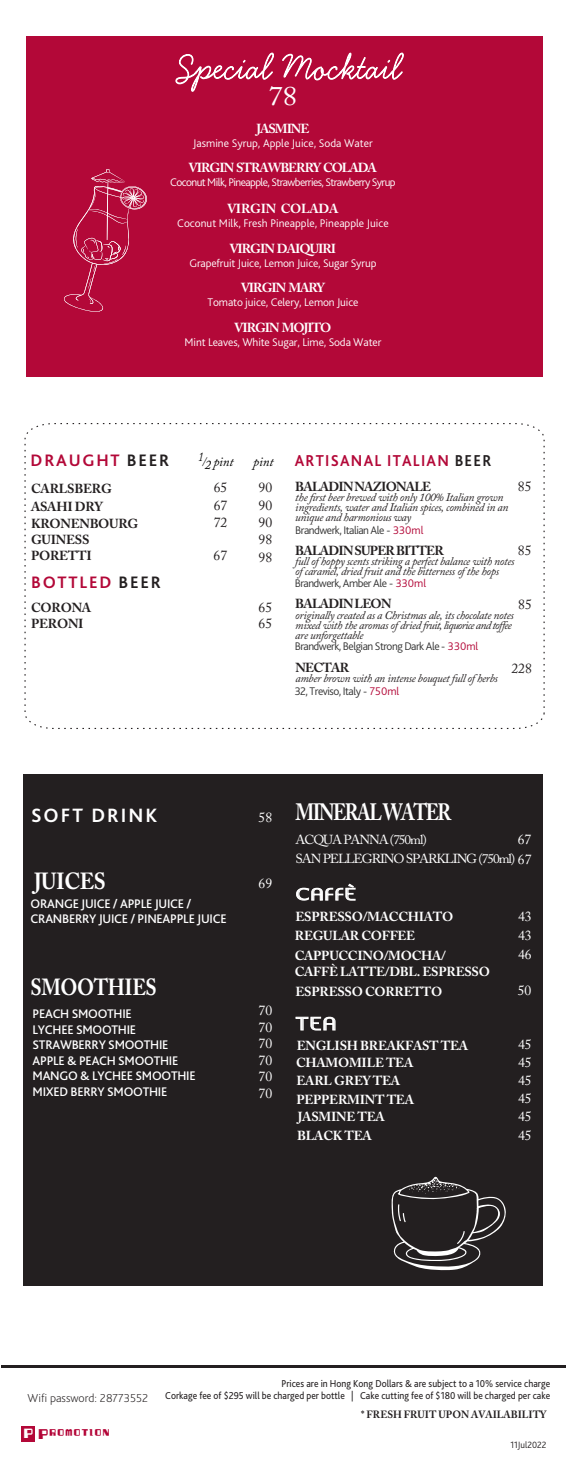
<style>
.page{position:relative;width:566px;height:1463px;background:#fff}
.page>*{position:absolute;margin:0;border:0;box-sizing:border-box;transform-origin:0 0}
.t1{font:26.7px "Adobe Caslon";color:#fff;scale:1.07 1}
.t2{font:700 23.55px "Adobe Caslon Pro";letter-spacing:-.08em;color:#fff;scale:.81 1}
.t3{font:700 23.1px "Adobe Caslon Pro";letter-spacing:-.02em;color:#fff;scale:.85 1}
.t4{font:700 23.1px "Adobe Caslon Pro";letter-spacing:-.02em;color:#fff;scale:.9 1}
.t5{font:700 20.25px "Bliss 2";letter-spacing:.1em;color:#fff}
.t6{font:700 17.4px "Bliss 2";letter-spacing:.1em;color:#b30838}
.t7{font:17.1px "Amerika Sans";color:#fff;scale:1.12 1}
.t8{font:700 16.5px "Bliss 2";letter-spacing:.08em;color:#b30838;scale:.93 1}
.t9{font:15.9px "Amerika Sans";letter-spacing:.1em;color:#fff;scale:1.15 1}
.t10{font:13.8px/16.5px "Adobe Caslon";color:#fff;text-align:justify}
.t11{font:13.8px/17.4px "Adobe Caslon";color:#231f20;text-align:justify}
.t12{font:13.2px "Alpha Test JL";letter-spacing:.1em;color:#b30437;scale:.9 1}
.t13{font:700 13.05px/18.5px "Adobe Caslon Pro";letter-spacing:-.02em;color:#fff}
.t14{font:500 13.05px/15.6px "Bliss 2";letter-spacing:-.02em;color:#fff}
.t15{font:700 13.05px "Adobe Caslon Pro";letter-spacing:-.08em;color:#fff}
.t16{font:700 13.05px/15.6px "Adobe Caslon Pro";letter-spacing:-.02em;color:#231f20}
.t17{font:13.05px "Adobe Caslon Pro";letter-spacing:-.08em;color:#fff}
.t18{font:700 13.05px "Adobe Caslon Pro";letter-spacing:-.06em;color:#231f20}
.t19{font:italic 13.05px "Adobe Caslon Pro";letter-spacing:-.005em;color:#000;scale:.74 1}
.t20{font:italic 13.05px "Adobe Caslon Pro";letter-spacing:-.005em;color:#000}
.t21{font:200 12px "Bliss 2";color:#231f20}
.t22{font:italic 11.55px/10.2px "Adobe Caslon Pro";letter-spacing:-.025em;color:#231f20}
.t23{font:300 11.55px "Bliss 2";letter-spacing:-.01em;color:#fff}
.t24{font:300 11.55px "Bliss 2";letter-spacing:-.045em;color:#333}
.t25{font:300 11.55px "Bliss 2";letter-spacing:-.05em;color:#fff}
.t26{font:10.5px/12px "Bliss 2";color:#231f20;text-align:right;scale:.91 1}
.t27{font:700 10.5px "Adobe Caslon Pro";color:#231f20;scale:.96 1}
.t28{font:300 9.6px "Bliss 2";color:#231f20;scale:.96 1}
.s1{color:#231f20}
.s2{color:#b30838}
.s3{font-family:"Adobe Caslon";font-size:13.8px}
.s4{font-size:12.45px;color:#fff}
</style>
<div class="page">
<div style="left:26px;top:36px;width:516px;height:340px;background:#b30838"></div>
<div style="left:23px;top:774px;width:519px;height:512px;background:#231f20"></div>
<hr style="left:1px;top:1365px;width:565px;height:2px;background:#231f20">
<svg style="left:391px;top:1176px;width:115px;height:94px"></svg>
<svg style="left:64px;top:169px;width:83px;height:143px"></svg>
<svg style="left:175px;top:52px;width:99px;height:40px"></svg>
<svg style="left:282px;top:52px;width:122px;height:29px"></svg>
<svg style="left:296px;top:884px;width:59px;height:16px"></svg>
<svg style="left:295px;top:1017px;width:40px;height:13px"></svg>
<svg style="left:24px;top:423px;width:521px;height:306px"></svg>
<div style="left:21px;top:1426px;width:14px;height:15px;background:#b30838"></div>
<h1 class="t1" style="left:268px;top:80px;width:28px">78</h1>
<p class="t15" style="left:256px;top:121px;width:54px">JASMINE</p>
<p class="t23" style="left:193px;top:136px;width:181px">Jasmine Syrup, Apple Juice, Soda Water</p>
<p class="t15" style="left:189px;top:160px;width:189px">VIRGIN STRAWBERRY COLADA</p>
<p class="t25" style="left:170px;top:175px;width:227px">Coconut Milk, Pineapple, Strawberries, Strawberry Syrup</p>
<p class="t13" style="left:227px;top:200px;width:113px">VIRGIN COLADA</p>
<p class="t23" style="left:177px;top:216px;width:213px">Coconut Milk, Fresh Pineapple, Pineapple Juice</p>
<p class="t15" style="left:230px;top:241px;width:108px">VIRGIN DAIQUIRI</p>
<p class="t23" style="left:189px;top:256px;width:188px">Grapefruit Juice, Lemon Juice, Sugar Syrup</p>
<p class="t15" style="left:241px;top:280px;width:85px">VIRGIN MARY</p>
<p class="t23" style="left:207px;top:295px;width:152px">Tomato juice, Celery, Lemon Juice</p>
<p class="t15" style="left:234px;top:319px;width:98px">VIRGIN MOJITO</p>
<p class="t23" style="left:184px;top:335px;width:198px">Mint Leaves, White Sugar, Lime, Soda Water</p>
<h3 class="t6" style="left:31px;top:449px;width:140px">DRAUGHT <span class="s1">BEER</span></h3>
<p class="t19" style="left:198px;top:453px;width:49px">1/2 pint</p>
<p class="t20" style="left:253px;top:453px;width:22px">pint</p>
<h3 class="t8" style="left:295px;top:450px;width:213px">ARTISANAL ITALIAN <span class="s1">BEER</span></h3>
<p class="t16" style="left:31px;top:481px;width:82px">CARLSBERG</p>
<p class="t16" style="left:31px;top:497px;width:109px;line-height:17.5px">ASAHI DRY<br>KRONENBOURG</p>
<p class="t16" style="left:31px;top:531px;width:62px">GUINESS<br>PORETTI</p>
<h3 class="t6" style="left:31px;top:571px;width:131px">BOTTLED <span class="s1">BEER</span></h3>
<p class="t11" style="left:214px;top:479px;width:15px">65</p>
<p class="t11" style="left:258px;top:479px;width:15px">90</p>
<p class="t11" style="left:214px;top:496px;width:15px">67</p>
<p class="t11" style="left:258px;top:496px;width:15px">90</p>
<p class="t11" style="left:214px;top:514px;width:15px">72</p>
<p class="t11" style="left:258px;top:514px;width:15px">90<br>98<br>98</p>
<p class="t11" style="left:213px;top:547px;width:15px">67</p>
<p class="t18" style="left:295px;top:478px;width:137px">BALADIN NAZIONALE</p>
<p class="t22" style="left:295px;top:491px;width:214px">the first beer brewed with only 100% Italian grown ingredients, water and Italian spices, combined in an unique and harmonious way</p>
<p class="t24" style="left:295px;top:523px;width:130px">Brandwerk, Italian Ale - <span class="s2">330ml</span></p>
<p class="t11" style="left:518px;top:478px;width:15px">85</p>
<p class="t11" style="left:517px;top:541px;width:15px">85</p>
<p class="t18" style="left:295px;top:542px;width:150px">BALADIN SUPER BITTER</p>
<p class="t22" style="left:295px;top:556px;width:221px">full of hoppy scents striking a perfect balance with notes of caramel, dried fruit and the bitterness of the hops</p>
<p class="t24" style="left:295px;top:576px;width:133px">Brandwerk, Amber Ale - <span class="s2">330ml</span></p>
<p class="t16" style="left:31px;top:600px;width:62px">CORONA<br>PERONI</p>
<p class="t11" style="left:258px;top:600px;width:15px;line-height:15.8px">65<br>65</p>
<p class="t18" style="left:295px;top:596px;width:98px">BALADIN LEON</p>
<p class="t22" style="left:295px;top:609px;width:220px">originally created as a Christmas ale, its chocolate notes mixed with the aromas of dried fruit, liquorice and toffee are unforgettable</p>
<p class="t11" style="left:518px;top:596px;width:15px">85</p>
<p class="t24" style="left:295px;top:639px;width:185px">Brandwerk, Belgian Strong Dark Ale - <span class="s2">330ml</span></p>
<p class="t16" style="left:295px;top:660px;width:55px">NECTAR</p>
<p class="t22" style="left:295px;top:673px;width:204px">amber brown with an intense bouquet full of herbs</p>
<p class="t24" style="left:295px;top:684px;width:106px">32, Treviso, Italy - <span class="s2">750ml</span></p>
<p class="t11" style="left:511px;top:659px;width:22px">228</p>
<h3 class="t5" style="left:31px;top:802px;width:128px">SOFT DRINK</h3>
<h2 class="t2" style="left:295px;top:798px;width:194px">MINERAL WATER</h2>
<p class="t10" style="left:258px;top:809px;width:15px">58</p>
<h3 class="t4" style="left:34px;top:867px;width:81px">JUICES</h3>
<p class="t14" style="left:31px;top:895px;width:197px">ORANGE JUICE / APPLE JUICE /<br>CRANBERRY JUICE / PINEAPPLE JUICE</p>
<h3 class="t3" style="left:31px;top:974px;width:150px">SMOOTHIES</h3>
<p class="t14" style="left:33px;top:1005px;width:165px">PEACH SMOOTHIE<br>LYCHEE SMOOTHIE<br>STRAWBERRY SMOOTHIE<br>APPLE &amp; PEACH SMOOTHIE<br>MANGO &amp; LYCHEE SMOOTHIE<br>MIXED BERRY SMOOTHIE</p>
<p class="t10" style="left:258px;top:875px;width:15px">69</p>
<p class="t10" style="left:258px;top:1002px;width:15px">70<br>70<br>70<br>70<br>70<br>70</p>
<p class="t17" style="left:295px;top:831px;width:133px">ACQUA PANNA (750ml)</p>
<p class="t10" style="left:517px;top:831px;width:15px">67</p>
<p class="t17" style="left:295px;top:850px;width:237px">SAN PELLEGRINO SPARKLING (750ml) <span class="s3">67</span></p>
<h3 class="t9" style="left:295px;top:884px;width:53px">CAFFÈ</h3>
<p class="t13" style="left:295px;top:907px;width:159px">ESPRESSO/MACCHIATO</p>
<p class="t13" style="left:295px;top:948px;width:197px;line-height:15.6px">CAPPUCCINO/MOCHA/<br>CAFFÈ LATTE/DBL. ESPRESSO</p>
<p class="t13" style="left:295px;top:926px;width:122px">REGULAR COFFEE</p>
<p class="t13" style="left:295px;top:982px;width:148px">ESPRESSO CORRETTO</p>
<h3 class="t7" style="left:295px;top:1013px;width:37px">TEA</h3>
<p class="t13" style="left:297px;top:1036px;width:173px">ENGLISH BREAKFAST TEA</p>
<p class="t13" style="left:296px;top:1053px;width:119px">CHAMOMILE TEA<br>EARL GREY TEA<br>PEPPERMINT TEA</p>
<p class="t13" style="left:298px;top:1107px;width:88px">JASMINE TEA</p>
<p class="t13" style="left:297px;top:1126px;width:76px">BLACK TEA</p>
<p class="t10" style="left:518px;top:908px;width:15px">43</p>
<p class="t10" style="left:518px;top:946px;width:15px">46</p>
<p class="t10" style="left:518px;top:927px;width:15px">43</p>
<p class="t10" style="left:517px;top:982px;width:15px">50</p>
<p class="t10" style="left:518px;top:1035px;width:15px;line-height:18.1px">45<br>45<br>45<br>45<br>45<br>45</p>
<p class="t21" style="left:28px;top:1391px;width:122px">Wifi password: 28773552</p>
<p class="t12" style="left:24px;top:1428px;width:96px"><span class="s4">P</span> Promotion</p>
<p class="t26" style="left:165px;top:1377px;width:424px">Prices are in Hong Kong Dollars &amp; are subject to a 10% service charge<br>Corkage fee of $295 will be charged per bottle | Cake cutting fee of $180 will be charged per cake</p>
<p class="t27" style="left:361px;top:1408px;width:194px">* FRESH FRUIT UPON AVAILABILITY</p>
<p class="t28" style="left:510px;top:1439px;width:39px">11Jul2022</p>
</div>
